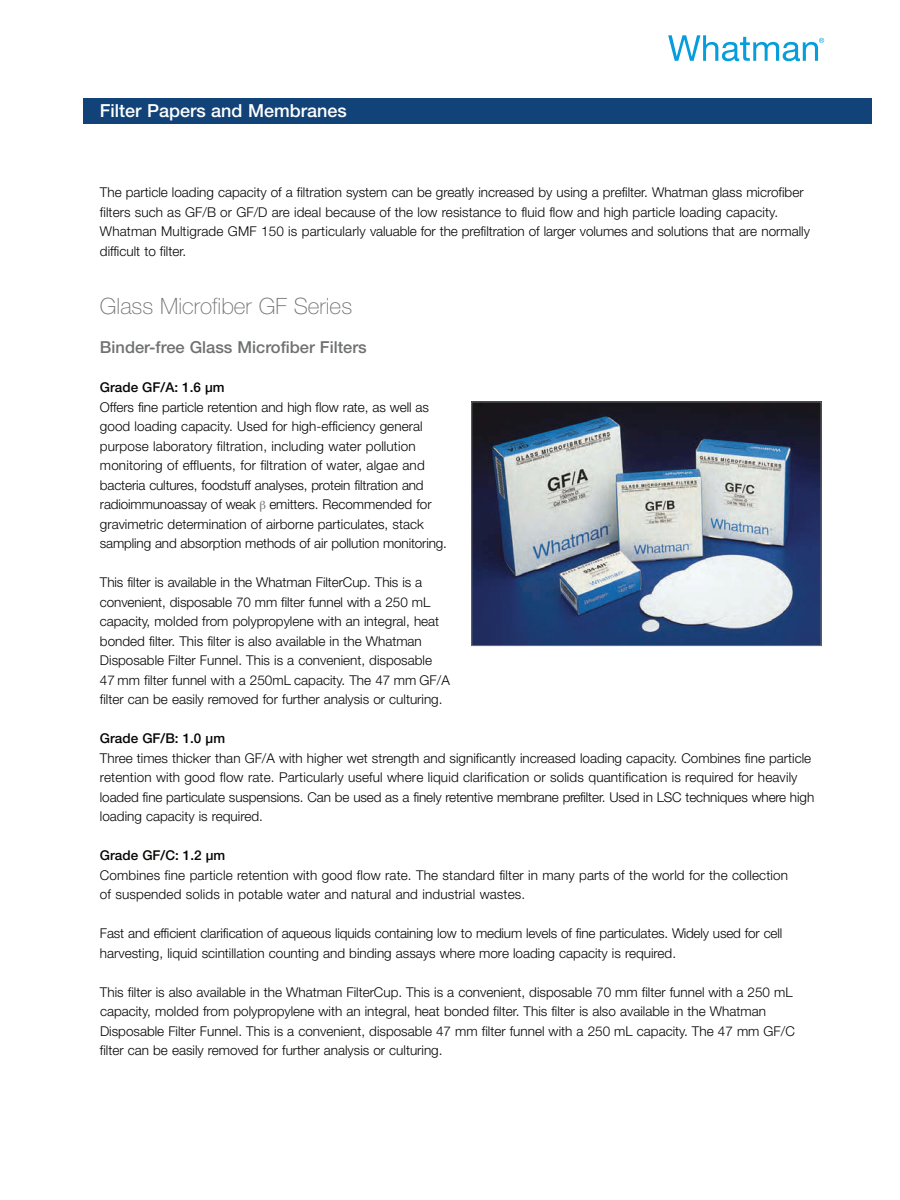
<style>
.page{position:relative;width:900px;height:1200px;background:#fff}
.page>*{position:absolute;margin:0;border:0;box-sizing:border-box;transform-origin:0 0}
.t1{font:100 22.5px "Helvetica Neue";color:#707172}
.t2{font:500 18px "Helvetica Neue";color:#fff}
.t3{font:500 16.5px "Helvetica Neue";color:#707172}
.t4{font:300 13.5px/19.5px "Helvetica Neue";color:#050504}
.t5{font:500 13.5px "Helvetica Neue";color:#050504}
</style>
<div class="page">
<svg style="left:668px;top:35px;width:156px;height:26px"></svg>
<div style="left:84px;top:98px;width:788px;height:26px;background:#114378"></div>
<img style="left:474px;top:404px;width:345px;height:240px">
<div style="left:472px;top:402px;width:349px;height:244px;border:1px solid #707172"></div>
<h2 class="t2" style="left:100px;top:100px;width:248px">Filter Papers and Membranes</h2>
<p class="t4" style="left:100px;top:182px;width:712px">The particle loading capacity of a filtration system can be greatly increased by using a prefilter. Whatman glass microfiber filters such as GF/B or GF/D are ideal because of the low resistance to fluid flow and high particle loading capacity.<br>Whatman Multigrade GMF 150 is particularly valuable for the prefiltration of larger volumes and solutions that are normally difficult to filter.</p>
<h1 class="t1" style="left:100px;top:293px;width:254px">Glass Microfiber GF Series</h1>
<p class="t3" style="left:100px;top:338px;width:268px">Binder-free Glass Microfiber Filters</p>
<p class="t5" style="left:100px;top:379px;width:126px">Grade GF/A: 1.6 µm</p>
<p class="t4" style="left:100px;top:397px;width:349px">Offers fine particle retention and high flow rate, as well as good loading capacity. Used for high-efficiency general purpose laboratory filtration, including water pollution monitoring of effluents, for filtration of water, algae and bacteria cultures, foodstuff analyses, protein filtration and radioimmunoassay of weak emitters. Recommended for gravimetric determination of airborne particulates, stack sampling and absorption methods of air pollution monitoring.</p>
<p class="t4" style="left:100px;top:572px;width:351px">This filter is available in the Whatman FilterCup. This is a convenient, disposable 70 mm filter funnel with a 250 mL capacity, molded from polypropylene with an integral, heat bonded filter. This filter is also available in the Whatman Disposable Filter Funnel. This is a convenient, disposable 47 mm filter funnel with a 250mL capacity. The 47 mm GF/A filter can be easily removed for further analysis or culturing.</p>
<p class="t5" style="left:100px;top:730px;width:127px">Grade GF/B: 1.0 µm</p>
<p class="t4" style="left:100px;top:748px;width:716px">Three times thicker than GF/A with higher wet strength and significantly increased loading capacity. Combines fine particle retention with good flow rate. Particularly useful where liquid clarification or solids quantification is required for heavily loaded fine particulate suspensions. Can be used as a finely retentive membrane prefilter. Used in LSC techniques where high loading capacity is required.</p>
<p class="t5" style="left:100px;top:847px;width:127px">Grade GF/C: 1.2 µm</p>
<p class="t4" style="left:100px;top:865px;width:690px">Combines fine particle retention with good flow rate. The standard filter in many parts of the world for the collection of suspended solids in potable water and natural and industrial wastes.</p>
<p class="t4" style="left:100px;top:923px;width:684px">Fast and efficient clarification of aqueous liquids containing low to medium levels of fine particulates. Widely used for cell harvesting, liquid scintillation counting and binding assays where more loading capacity is required.</p>
<p class="t4" style="left:100px;top:982px;width:696px">This filter is also available in the Whatman FilterCup. This is a convenient, disposable 70 mm filter funnel with a 250 mL capacity, molded from polypropylene with an integral, heat bonded filter. This filter is also available in the Whatman Disposable Filter Funnel. This is a convenient, disposable 47 mm filter funnel with a 250 mL capacity. The 47 mm GF/C filter can be easily removed for further analysis or culturing.</p>
</div>
